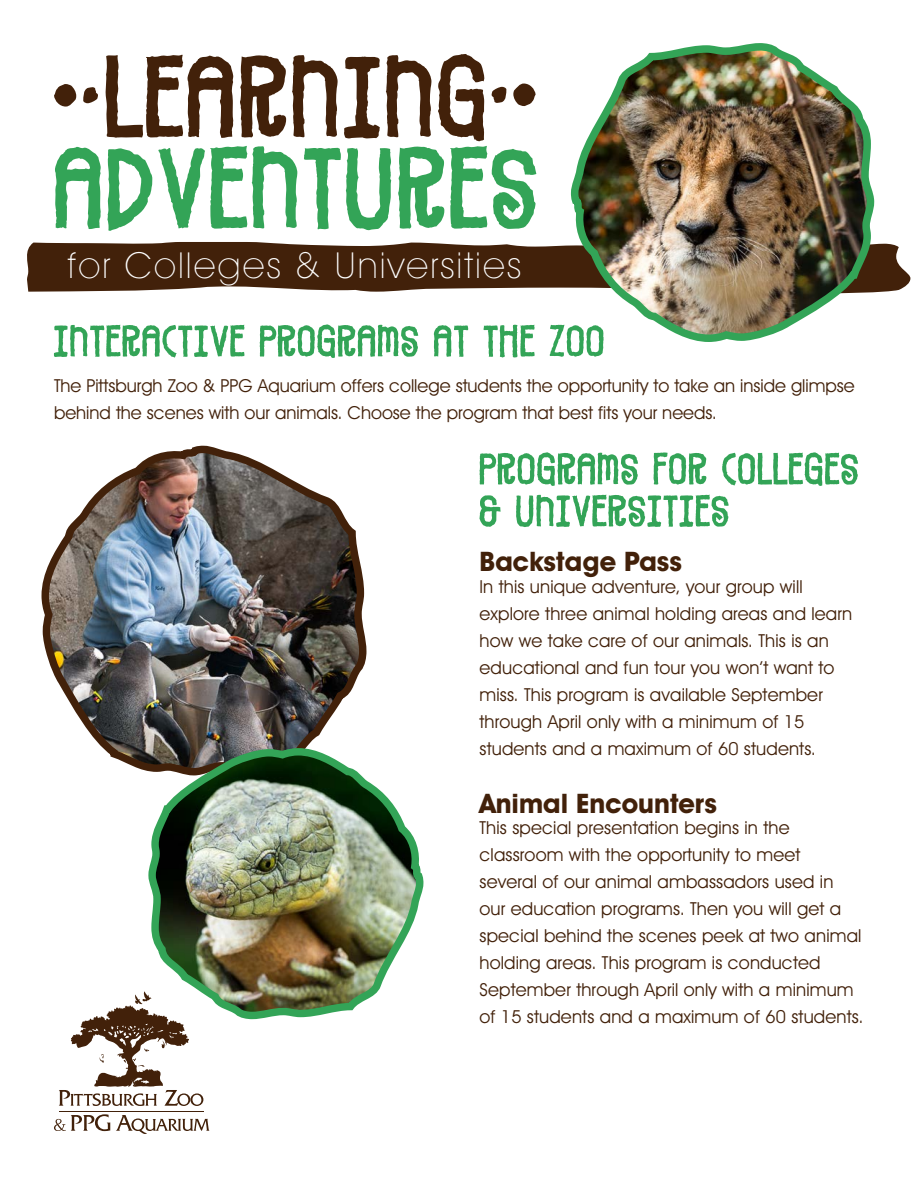
<style>
.page{position:relative;width:918px;height:1188px;background:#fff}
.page>*{position:absolute;margin:0;border:0;box-sizing:border-box;transform-origin:0 0}
.t1{font:54px "Very Merry";color:#33a457}
.t2{font:200 36px "Avant Garde IT Cby BT";letter-spacing:.06em;color:#fff}
.t3{font:700 27px "Avant Garde IT Cby BT";color:#42210a}
.t4{font:18px/27px "Avant Garde IT Cby BT";letter-spacing:.01em;color:#42210a}
</style>
<div class="page">
<svg style="left:27px;top:242px;width:883px;height:50px;background:#563824"></svg>
<svg style="left:54px;top:54px;width:482px;height:177px"></svg>
<img style="left:41px;top:445px;width:326px;height:326px">
<img style="left:145px;top:744px;width:279px;height:276px">
<hr style="left:59px;top:1111px;width:144px;height:1px;background:#42210a">
<svg style="left:59px;top:991px;width:144px;height:115px"></svg>
<svg style="left:54px;top:1114px;width:56px;height:17px"></svg>
<svg style="left:116px;top:1115px;width:94px;height:19px"></svg>
<img style="left:567px;top:43px;width:311px;height:299px">
<p class="t2" style="left:68px;top:244px;width:455px">for Colleges &amp; Universities</p>
<p class="t1" style="left:54px;top:313px;width:554px">INTERACTIVE PROGRAMS AT THE ZOO</p>
<p class="t4" style="left:54px;top:372px;width:802px">The Pittsburgh Zoo &amp; PPG Aquarium offers college students the opportunity to take an inside glimpse behind the scenes with our animals. Choose the program that best fits your needs.</p>
<p class="t1" style="left:480px;top:441px;width:382px">PROGRAMS FOR COLLEGES</p>
<p class="t1" style="left:480px;top:483px;width:253px">&amp; UNIVERSITIES</p>
<p class="t3" style="left:480px;top:545px;width:204px">Backstage Pass</p>
<p class="t4" style="left:480px;top:573px;width:325px">In this unique adventure, your group will</p>
<p class="t4" style="left:480px;top:600px;width:374px">explore three animal holding areas and learn how we take care of our animals. This is an</p>
<p class="t4" style="left:480px;top:654px;width:357px">educational and fun tour you won’t want to miss. This program is available September through April only with a minimum of 15</p>
<p class="t4" style="left:480px;top:735px;width:338px">students and a maximum of 60 students.</p>
<p class="t3" style="left:480px;top:787px;width:239px">Animal Encounters</p>
<p class="t4" style="left:480px;top:814px;width:312px">This special presentation begins in the</p>
<p class="t4" style="left:480px;top:841px;width:322px">classroom with the opportunity to meet</p>
<p class="t4" style="left:480px;top:868px;width:384px">several of our animal ambassadors used in our education programs. Then you will get a special behind the scenes peek at two animal holding areas. This program is conducted</p>
<p class="t4" style="left:480px;top:976px;width:385px">September through April only with a minimum of 15 students and a maximum of 60 students.</p>
</div>
